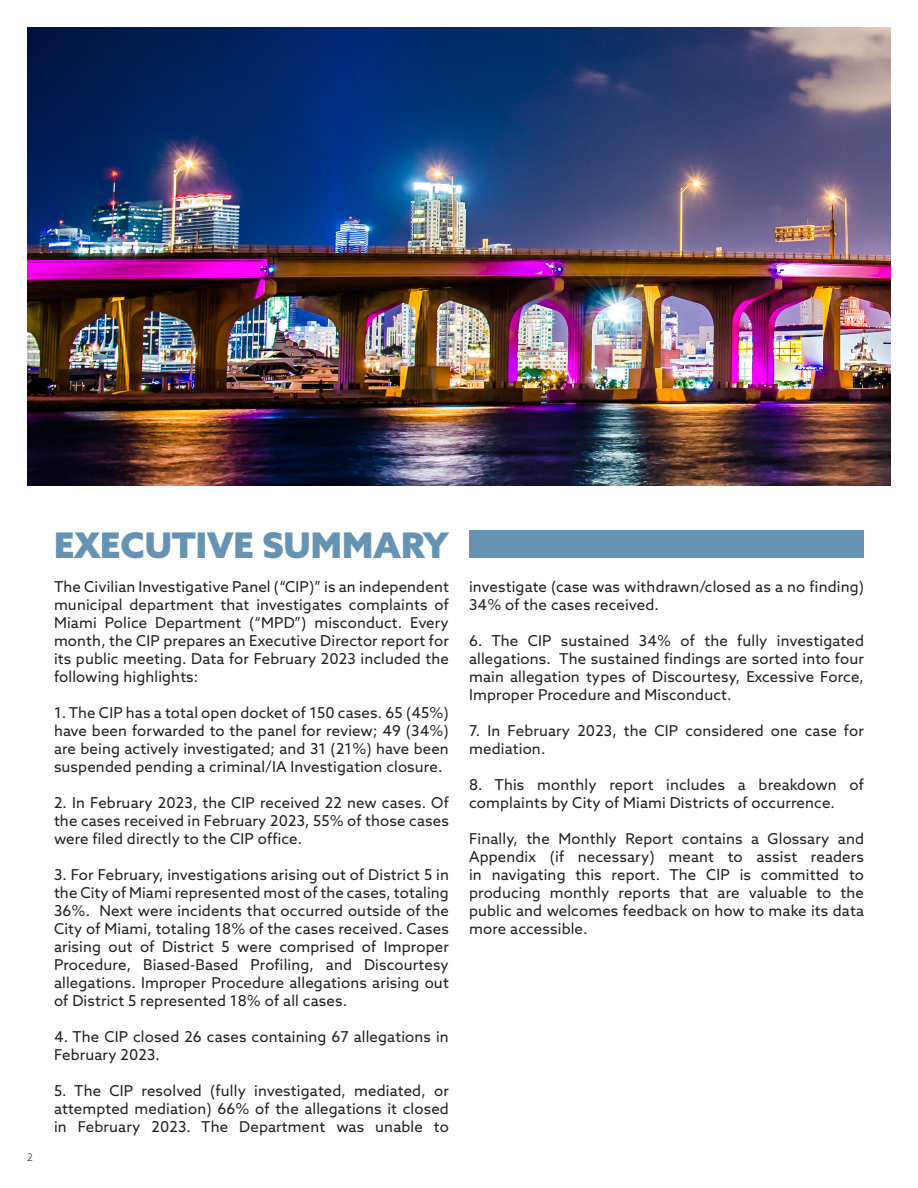
<style>
.page{position:relative;width:918px;height:1188px;background:#fff}
.page>*{position:absolute;margin:0;border:0;box-sizing:border-box;transform-origin:0 0}
.t1{font:900 35.4px "Azo Sans";color:#6693b2}
.t2{font:15px/18px "Azo Sans";letter-spacing:.01em;color:#231f20;text-align:justify}
.t3{font:300 10.5px "Azo Sans";color:#231f20}
</style>
<div class="page">
<div style="left:469px;top:530px;width:395px;height:28px;background:#6693b2"></div>
<img style="left:27px;top:27px;width:864px;height:459px">
<p class="t3" style="left:27px;top:1150px;width:7px">2</p>
<h1 class="t1" style="left:54px;top:521px;width:396px">EXECUTIVE SUMMARY</h1>
<p class="t2" style="left:54px;top:578px;width:396px">The Civilian Investigative Panel (“CIP)” is an independent municipal department that investigates complaints of Miami Police Department (“MPD”) misconduct. Every month, the CIP prepares an Executive Director report for its public meeting. Data for February 2023 included the following highlights:</p>
<p class="t2" style="left:54px;top:704px;width:396px">1. The CIP has a total open docket of 150 cases. 65 (45%) have been forwarded to the panel for review; 49 (34%) are being actively investigated; and 31 (21%) have been suspended pending a criminal/IA Investigation closure.</p>
<p class="t2" style="left:54px;top:794px;width:396px">2. In February 2023, the CIP received 22 new cases. Of the cases received in February 2023, 55% of those cases were fled directly to the CIP offce.</p>
<p class="t2" style="left:54px;top:866px;width:396px">3. For February, investigations arising out of District 5 in the City of Miami represented most of the cases, totaling 36%. Next were incidents that occurred outside of the City of Miami, totaling 18% of the cases received. Cases arising out of District 5 were comprised of Improper Procedure, Biased-Based Profling, and Discourtesy allegations. Improper Procedure allegations arising out of District 5 represented 18% of all cases.</p>
<p class="t2" style="left:54px;top:1028px;width:396px">4. The CIP closed 26 cases containing 67 allegations in<br>February 2023.</p>
<p class="t2" style="left:54px;top:1082px;width:396px">5. The CIP resolved (fully investigated, mediated, or attempted mediation) 66% of the allegations it closed in February 2023. The Department was unable to</p>
<p class="t2" style="left:469px;top:578px;width:396px">investigate (case was withdrawn/closed as a no fnding)<br>34% of the cases received.</p>
<p class="t2" style="left:469px;top:632px;width:396px">6. The CIP sustained 34% of the fully investigated allegations. The sustained fndings are sorted into four main allegation types of Discourtesy, Excessive Force, Improper Procedure and Misconduct.</p>
<p class="t2" style="left:469px;top:722px;width:396px">7. In February 2023, the CIP considered one case for mediation.</p>
<p class="t2" style="left:469px;top:776px;width:396px">8. This monthly report includes a breakdown of complaints by City of Miami Districts of occurrence.</p>
<p class="t2" style="left:469px;top:830px;width:396px">Finally, the Monthly Report contains a Glossary and Appendix (if necessary) meant to assist readers in navigating this report. The CIP is committed to producing monthly reports that are valuable to the public and welcomes feedback on how to make its data more accessible.</p>
</div>
